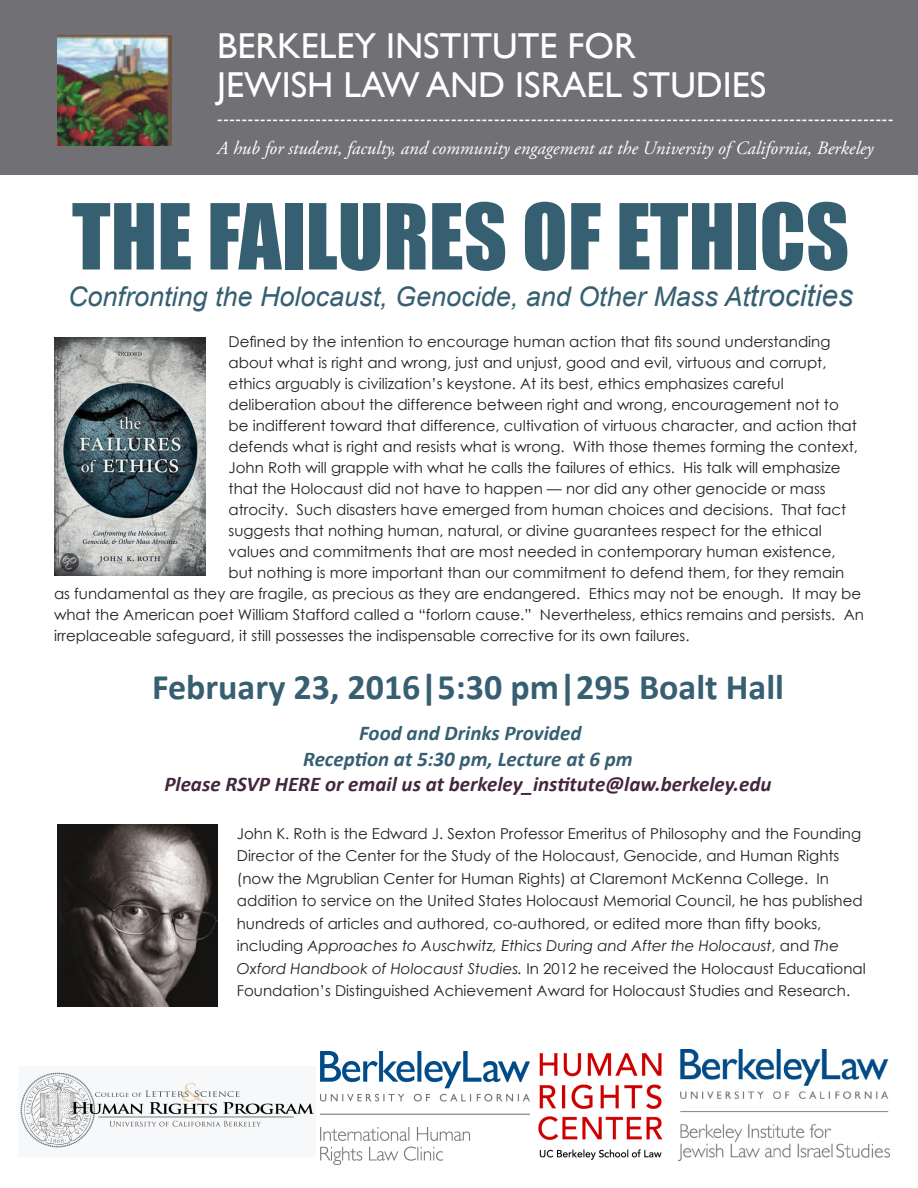
<style>
.page{position:relative;width:918px;height:1188px;background:#fff}
.page>*{position:absolute;margin:0;border:0;box-sizing:border-box;transform-origin:0 0}
.t1{font:84px "Impact";color:#365f71}
.t2{font:36px "Gill Sans";color:#fff}
.t3{font:700 36px "Calibri";color:#365f71}
.t4{font:italic 27px "Arial";color:#365f71}
.t5{font:italic 700 21px "Calibri";color:#45273d}
.t6{font:italic 700 21px "Calibri";color:#365f71}
.t7{font:italic 18.75px "Adobe Garamond Pro";color:#fff}
.t8{font:16.5px "Gill Sans";color:#fff}
.t9{font:15px/22.5px "Century Gothic";color:#231f20}
.s1{font-size:30px}
.s2{font-style:italic}
</style>
<div class="page">
<img style="left:678px;top:1049px;width:212px;height:112px">
<div style="left:0;top:0;width:918px;height:175px;background:#717074"></div>
<img style="left:58px;top:35px;width:113px;height:110px">
<img style="left:57px;top:824px;width:161px;height:182px">
<img style="left:529px;top:1053px;width:134px;height:107px">
<img style="left:20px;top:1072px;width:295px;height:76px">
<img style="left:320px;top:1052px;width:209px;height:113px">
<img style="left:54px;top:338px;width:152px;height:238px">
<p class="t2" style="left:217px;top:25px;width:420px">BERKELEY INSTITUTE FOR</p>
<p class="t2" style="left:217px;top:64px;width:551px">JEWISH LAW AND ISRAEL STUDIES</p>
<p class="t8" style="left:217px;top:109px;width:678px">--------------------------------------------------------------------------------------------------------------</p>
<p class="t7" style="left:217px;top:137px;width:658px">A hub for student, faculty, and community engagement at the University of California, Berkeley</p>
<p class="t1" style="left:72px;top:171px;width:779px">THE FAILURES OF ETHICS</p>
<p class="t4" style="left:68px;top:279px;width:787px">Confronting the Holocaust, Genocide, and Other Mass At<span class="s1">trocities</span></p>
<p class="t9" style="left:229px;top:330px;width:603px">Defined by the intention to encourage human action that fits sound understanding</p>
<p class="t9" style="left:229px;top:351px;width:599px">about what is right and wrong, just and unjust, good and evil, virtuous and corrupt,</p>
<p class="t9" style="left:229px;top:372px;width:557px">ethics arguably is civilization’s keystone. At its best, ethics emphasizes careful</p>
<p class="t9" style="left:229px;top:393px;width:612px">deliberation about the difference between right and wrong, encouragement not to</p>
<p class="t9" style="left:229px;top:414px;width:630px">be indifferent toward that difference, cultivation of virtuous character, and action that</p>
<p class="t9" style="left:229px;top:435px;width:631px">defends what is right and resists what is wrong. With those themes forming the context,</p>
<p class="t9" style="left:229px;top:456px;width:613px">John Roth will grapple with what he calls the failures of ethics. His talk will emphasize</p>
<p class="t9" style="left:229px;top:477px;width:599px">that the Holocaust did not have to happen — nor did any other genocide or mass</p>
<p class="t9" style="left:229px;top:498px;width:619px">atrocity. Such disasters have emerged from human choices and decisions. That fact</p>
<p class="t9" style="left:229px;top:519px;width:595px">suggests that nothing human, natural, or divine guarantees respect for the ethical</p>
<p class="t9" style="left:229px;top:540px;width:609px">values and commitments that are most needed in contemporary human existence,</p>
<p class="t9" style="left:229px;top:561px;width:617px">but nothing is more important than our commitment to defend them, for they remain</p>
<p class="t9" style="left:54px;top:582px;width:809px">as fundamental as they are fragile, as precious as they are endangered. Ethics may not be enough. It may be</p>
<p class="t9" style="left:54px;top:603px;width:812px">what the American poet William Stafford called a “forlorn cause.” Nevertheless, ethics remains and persists. An</p>
<p class="t9" style="left:54px;top:624px;width:637px">irreplaceable safeguard, it still possesses the indispensable corrective for its own failures.</p>
<p class="t3" style="left:152px;top:664px;width:633px">February 23, 2016|5:30 pm|295 Boalt Hall</p>
<p class="t6" style="left:359px;top:720px;width:224px">Food and Drinks Provided</p>
<p class="t6" style="left:303px;top:745px;width:331px">Reception at 5:30 pm, Lecture at 6 pm</p>
<p class="t5" style="left:164px;top:770px;width:609px">Please RSVP HERE or email us at berkeley_institute@law.berkeley.edu</p>
<p class="t9" style="left:237px;top:822px;width:630px">John K. Roth is the Edward J. Sexton Professor Emeritus of Philosophy and the Founding Director of the Center for the Study of the Holocaust, Genocide, and Human Rights (now the Mgrublian Center for Human Rights) at Claremont McKenna College. In addition to service on the United States Holocaust Memorial Council, he has published hundreds of articles and authored, co-authored, or edited more than fifty books, including <span class="s2">Approaches to Auschwitz, Ethics During and After the Holocaust</span>, and <span class="s2">The Oxford Handbook of Holocaust Studies.</span> In 2012 he received the Holocaust Educational Foundation’s Distinguished Achievement Award for Holocaust Studies and Research.</p>
</div>
